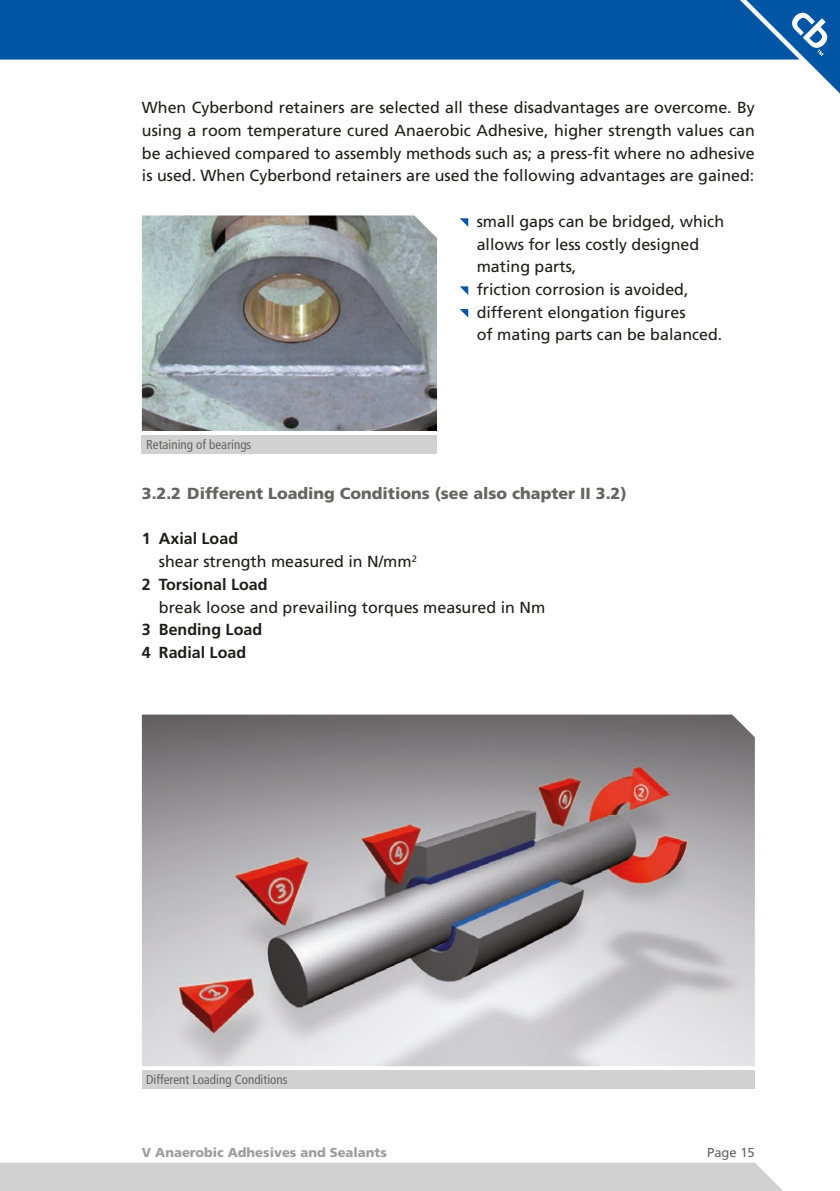
<style>
.page{position:relative;width:840px;height:1191px;background:#fff}
.page>*{position:absolute;margin:0;border:0;box-sizing:border-box;transform-origin:0 0}
.t1{font:16px/22.6px "Frutiger LT Std";color:#1d1d1b;text-align:justify}
.t2{font:900 16px "Frutiger LT Std";color:#646463}
.t3{font:700 16px/22.6px "Frutiger LT Std";color:#1d1d1b}
.t4{font:condensed 13px "Frutiger LT Std";color:#646463}
.t5{font:900 13px "Frutiger LT Std";color:#9d9d9d}
.t6{font:13px "Frutiger LT Std";color:#646463}
</style>
<div class="page">
<div style="left:0;top:0;width:729px;height:60px;background:#0056a4"></div>
<svg style="left:729px;top:0;width:110px;height:93px"></svg>
<div style="left:0;top:1162px;width:783px;height:29px;background:#d1d1d1"></div>
<img style="left:142px;top:215px;width:295px;height:216px">
<div style="left:142px;top:435px;width:295px;height:19px;background:#d1d1d1"></div>
<div style="left:142px;top:1070px;width:612px;height:19px;background:#d1d1d1"></div>
<img style="left:142px;top:714px;width:612px;height:352px">
<svg style="left:460px;top:218px;width:8px;height:9px"></svg>
<svg style="left:460px;top:286px;width:8px;height:9px"></svg>
<svg style="left:460px;top:309px;width:8px;height:8px"></svg>
<p class="t1" style="left:142px;top:97px;width:614px">When Cyberbond retainers are selected all these disadvantages are overcome. By using a room temperature cured Anaerobic Adhesive, higher strength values can be achieved compared to assembly methods such as; a press-fit where no adhesive is used. When Cyberbond retainers are used the following advantages are gained:</p>
<p class="t1" style="left:476px;top:210px;width:249px;text-align:left">small gaps can be bridged, which allows for less costly designed mating parts,<br>friction corrosion is avoided, different elongation figures<br>of mating parts can be balanced.</p>
<p class="t4" style="left:146px;top:437px;width:107px">Retaining of bearings</p>
<p class="t2" style="left:142px;top:484px;width:486px">3.2.2 Different Loading Conditions (see also chapter II 3.2)</p>
<p class="t3" style="left:142px;top:527px;width:98px">1 Axial Load</p>
<p class="t1" style="left:159px;top:550px;width:259px">shear strength measured in N/mm<sup>2</sup></p>
<p class="t3" style="left:142px;top:573px;width:127px">2 Torsional Load</p>
<p class="t1" style="left:159px;top:595px;width:387px">break loose and prevailing torques measured in Nm</p>
<p class="t3" style="left:142px;top:618px;width:122px">3 Bending Load<br>4 Radial Load</p>
<p class="t4" style="left:146px;top:1072px;width:143px">Different Loading Conditions</p>
<p class="t5" style="left:142px;top:1144px;width:246px">V Anaerobic Adhesives and Sealants</p>
<p class="t6" style="left:706px;top:1144px;width:49px">Page 15</p>
</div>
